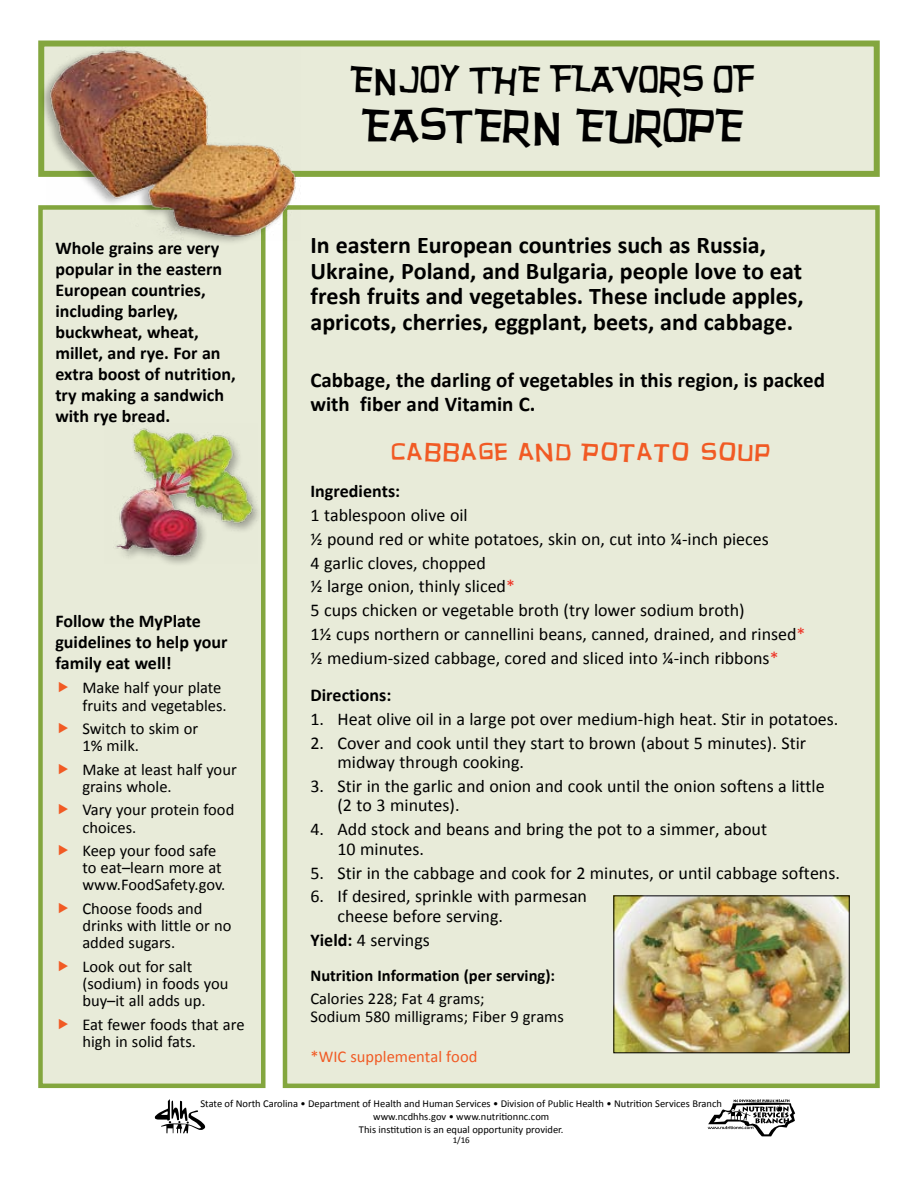
<style>
.page{position:relative;width:918px;height:1188px;background:#fff}
.page>*{position:absolute;margin:0;border:0;box-sizing:border-box;transform-origin:0 0}
.t1{font:45px "Hurry Up";color:#000}
.t2{font:36px "Hurry Up";color:#000}
.t3{font:700 24px/25.5px "Calibri";color:#000}
.t4{font:24px "Hurry Up";letter-spacing:.075em;color:#f15a24;scale:1.1 1}
.t5{font:700 21px/24px "Calibri";color:#000}
.t6{font:18px/23.9px "Calibri";color:#000}
.t7{font:700 18px/21px "Calibri";color:#000}
.t8{font:16.5px/17.2px "Calibri";color:#000}
.t9{font:700 16.5px "Calibri";color:#000}
.t10{font:16.5px "Calibri";color:#f15a24}
.t11{font:10.5px/12.6px "Calibri";color:#000;text-align:center}
.t12{font:9px "Calibri";color:#000}
.s1{color:#ee3124}
.s2{font-weight:700}
</style>
<div class="page">
<div style="left:38px;top:40px;width:842px;height:137px;background:#e8ebd9;border:6px solid #83a63e"></div>
<div style="left:283px;top:205px;width:597px;height:883px;background:#e8ebd9;border:4px solid #83a63e"></div>
<div style="left:38px;top:205px;width:228px;height:883px;background:#e8ebd9;border:4px solid #83a63e"></div>
<div style="left:39px;top:46px;width:257px;height:202px;background:#000;opacity:.3"></div>
<img style="left:47px;top:46px;width:253px;height:195px">
<div style="left:115px;top:427px;width:148px;height:140px;background:#000;opacity:.3"></div>
<img style="left:115px;top:427px;width:142px;height:136px">
<svg style="left:708px;top:1099px;width:87px;height:37px"></svg>
<svg style="left:155px;top:1099px;width:50px;height:34px"></svg>
<img style="left:616px;top:898px;width:231px;height:153px">
<p class="t7" style="left:55px;top:238px;width:182px">Whole grains are very popular in the eastern<br>European countries, including barley, buckwheat, wheat, millet, and rye. For an extra boost of nutrition, try making a sandwich with rye bread.</p>
<p class="t7" style="left:55px;top:611px;width:174px">Follow the MyPlate guidelines to help your family eat well!</p>
<p class="t8" style="left:82px;top:679px;width:146px">Make half your plate fruits and vegetables.</p>
<p class="t8" style="left:82px;top:720px;width:117px">Switch to skim or<br>1% milk.</p>
<p class="t8" style="left:82px;top:761px;width:156px">Make at least half your grains whole.</p>
<p class="t8" style="left:82px;top:801px;width:153px">Vary your protein food choices.</p>
<p class="t8" style="left:82px;top:842px;width:144px">Keep your food safe to eat–learn more at www.FoodSafety.gov.</p>
<p class="t8" style="left:82px;top:900px;width:151px">Choose foods and drinks with little or no added sugars.</p>
<p class="t8" style="left:82px;top:958px;width:148px">Look out for salt (sodium) in foods you buy–it all adds up.</p>
<p class="t8" style="left:82px;top:1016px;width:164px">Eat fewer foods that are high in solid fats.</p>
<h2 class="t2" style="left:349px;top:58px;width:407px">ENJOY THE FLAVORS OF</h2>
<h1 class="t1" style="left:360px;top:99px;width:385px">EASTERN EUROPE</h1>
<h3 class="t3" style="left:310px;top:233px;width:495px">In eastern European countries such as Russia, Ukraine, Poland, and Bulgaria, people love to eat fresh fruits and vegetables. These include apples, apricots, cherries, eggplant, beets, and cabbage.</h3>
<p class="t5" style="left:310px;top:368px;width:516px">Cabbage, the darling of vegetables in this region, is packed with fiber and Vitamin C.</p>
<h3 class="t4" style="left:390px;top:438px;width:346px">CABBAGE AND POTATO SOUP</h3>
<p class="t7" style="left:310px;top:481px;width:91px">Ingredients:</p>
<p class="t6" style="left:310px;top:503px;width:497px">1 tablespoon olive oil<br>½ pound red or white potatoes, skin on, cut into ¼-inch pieces<br>4 garlic cloves, chopped<br>½ large onion, thinly sliced<span class="s1">*<br></span>5 cups chicken or vegetable broth (try lower sodium broth)<br>1½ cups northern or cannellini beans, canned, drained, and rinsed<span class="s1">* </span>½ medium-sized cabbage, cored and sliced into ¼-inch ribbons<span class="s1">*</span></p>
<p class="t7" style="left:310px;top:685px;width:82px">Directions:</p>
<p class="t6" style="left:310px;top:707px;width:529px">1. Heat olive oil in a large pot over medium-high heat. Stir in potatoes.</p>
<p class="t6" style="left:338px;top:733px;width:470px;line-height:19.5px;text-indent:-27px">2. Cover and cook until they start to brown (about 5 minutes). Stir midway through cooking.</p>
<p class="t6" style="left:338px;top:776px;width:489px;line-height:19.5px;text-indent:-27px">3. Stir in the garlic and onion and cook until the onion softens a little (2 to 3 minutes).</p>
<p class="t6" style="left:338px;top:820px;width:431px;line-height:19.5px;text-indent:-27px">4. Add stock and beans and bring the pot to a simmer, about<br>10 minutes.</p>
<p class="t6" style="left:310px;top:861px;width:531px">5. Stir in the cabbage and cook for 2 minutes, or until cabbage softens.</p>
<p class="t6" style="left:338px;top:887px;width:251px;line-height:19.5px;text-indent:-27px">6. If desired, sprinkle with parmesan cheese before serving.</p>
<p class="t6" style="left:310px;top:928px;width:121px"><span class="s2">Yield:</span> 4 servings</p>
<p class="t9" style="left:310px;top:965px;width:246px">Nutrition Information (per serving):</p>
<p class="t8" style="left:310px;top:989px;width:255px;line-height:18px">Calories 228; Fat 4 grams;<br>Sodium 580 milligrams; Fiber 9 grams</p>
<p class="t10" style="left:310px;top:1046px;width:168px">*WIC supplemental food</p>
<p class="t11" style="left:200px;top:1098px;width:523px">State of North Carolina • Department of Health and Human Services • Division of Public Health • Nutrition Services Branch www.ncdhhs.gov • www.nutritionnc.com<br>This institution is an equal opportunity provider.</p>
<p class="t12" style="left:453px;top:1135px;width:19px">1/16</p>
</div>
